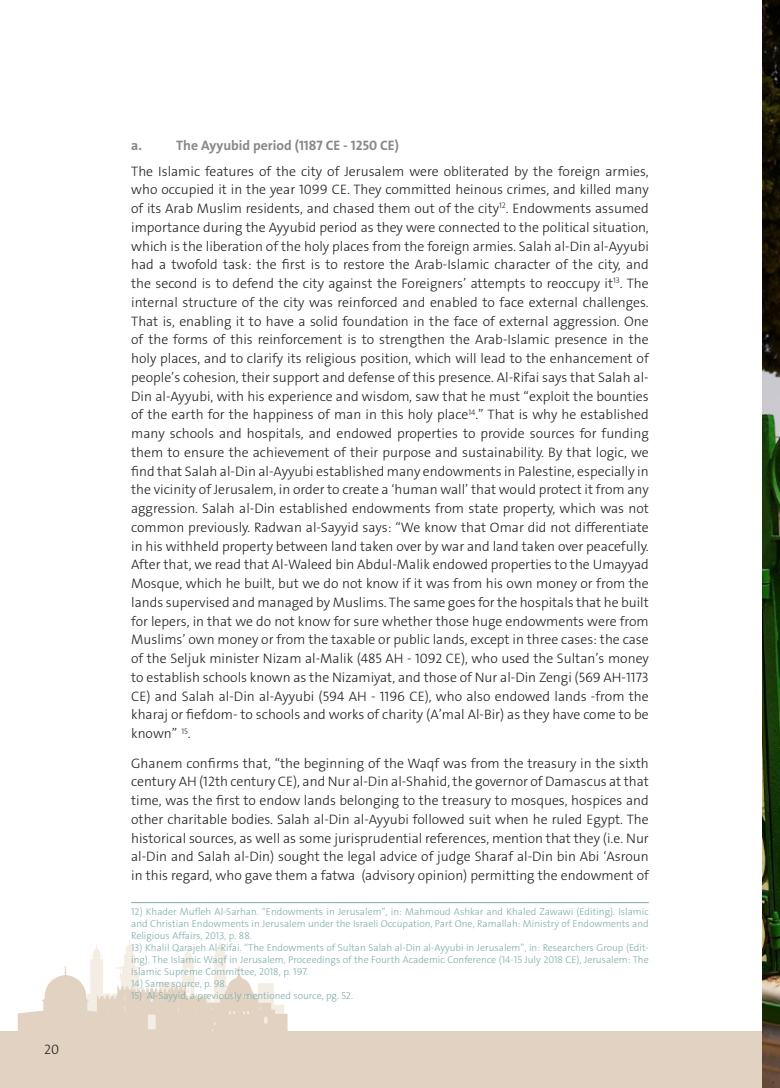
<style>
.page{position:relative;width:780px;height:1088px;background:#fff}
.page>*{position:absolute;margin:0;border:0;box-sizing:border-box;transform-origin:0 0}
.t1{font:300 13.75px/18.8px "The Sans Arabic";color:#231f20;text-align:justify}
.t2{font:700 13.75px "The Sans Arabic";color:#8a8787}
.ftnote{font:300 10px/12px "The Sans Arabic";color:#7facaa;text-align:justify}
</style>
<div class="page">
<svg style="left:5px;top:939px;width:282px;height:93px"></svg>
<div style="left:0;top:1032px;width:780px;height:56px;background:#e2d2c2"></div>
<hr style="left:131px;top:902px;width:517px;height:1px;background:#7facaa">
<img style="left:762px;top:0;width:18px;height:1088px">
<p class="t1" style="left:44px;top:1040px;width:16px">20</p>
<p class="t2" style="left:131px;top:136px;width:12px">a.</p>
<p class="t2" style="left:176px;top:136px;width:224px">The Ayyubid period (1187 CE - 1250 CE)</p>
<p class="t1" style="left:131px;top:162px;width:519px">The Islamic features of the city of Jerusalem were obliterated by the foreign armies, who occupied it in the year 1099 CE. They committed heinous crimes, and killed many of its Arab Muslim residents, and chased them out of the city<sup>12</sup>. Endowments assumed importance during the Ayyubid period as they were connected to the political situation, which is the liberation of the holy places from the foreign armies. Salah al-Din al-Ayyubi had a twofold task: the first is to restore the Arab-Islamic character of the city, and the second is to defend the city against the Foreigners’ attempts to reoccupy it<sup>13</sup>. The internal structure of the city was reinforced and enabled to face external challenges.<br>That is, enabling it to have a solid foundation in the face of external aggression. One of the forms of this reinforcement is to strengthen the Arab-Islamic presence in the holy places, and to clarify its religious position, which will lead to the enhancement of people’s cohesion, their support and defense of this presence. Al-Rifai says that Salah al-Din al-Ayyubi, with his experience and wisdom, saw that he must “exploit the bounties of the earth for the happiness of man in this holy place<sup>14</sup>.” That is why he established many schools and hospitals, and endowed properties to provide sources for funding them to ensure the achievement of their purpose and sustainability. By that logic, we find that Salah al-Din al-Ayyubi established many endowments in Palestine, especially in the vicinity of Jerusalem, in order to create a ‘human wall’ that would protect it from any aggression. Salah al-Din established endowments from state property, which was not common previously. Radwan al-Sayyid says: “We know that Omar did not differentiate in his withheld property between land taken over by war and land taken over peacefully.<br>After that, we read that Al-Waleed bin Abdul-Malik endowed properties to the Umayyad Mosque, which he built, but we do not know if it was from his own money or from the lands supervised and managed by Muslims. The same goes for the hospitals that he built for lepers, in that we do not know for sure whether those huge endowments were from Muslims’ own money or from the taxable or public lands, except in three cases: the case of the Seljuk minister Nizam al-Malik (485 AH - 1092 CE), who used the Sultan’s money to establish schools known as the Nizamiyat, and those of Nur al-Din Zengi (569 AH-1173<br>CE) and Salah al-Din al-Ayyubi (594 AH - 1196 CE), who also endowed lands -from the kharaj or fiefdom- to schools and works of charity (A’mal Al-Bir) as they have come to be known” <sup>15</sup>.</p>
<p class="t1" style="left:131px;top:753px;width:519px">Ghanem confirms that, “the beginning of the Waqf was from the treasury in the sixth century AH (12th century CE), and Nur al-Din al-Shahid, the governor of Damascus at that time, was the first to endow lands belonging to the treasury to mosques, hospices and other charitable bodies. Salah al-Din al-Ayyubi followed suit when he ruled Egypt. The historical sources, as well as some jurisprudential references, mention that they (i.e. Nur al-Din and Salah al-Din) sought the legal advice of judge Sharaf al-Din bin Abi ‘Asroun in this regard, who gave them a fatwa (advisory opinion) permitting the endowment of</p>
<p class="ftnote" style="left:131px;top:905px;width:519px">12) Khader Mufleh Al-Sarhan. “Endowments in Jerusalem”, in: Mahmoud Ashkar and Khaled Zawawi (Editing). Islamic and Christian Endowments in Jerusalem under the Israeli Occupation, Part One, Ramallah: Ministry of Endowments and Religious Affairs, 2013, p. 88.</p>
<p class="ftnote" style="left:131px;top:941px;width:519px">13) Khalil Qarajeh Al-Rifai. “The Endowments of Sultan Salah al-Din al-Ayyubi in Jerusalem”, in: Researchers Group (Edit&shy;ing). The Islamic Waqf in Jerusalem, Proceedings of the Fourth Academic Conference (14-15 July 2018 CE), Jerusalem: The Islamic Supreme Committee, 2018, p. 197.</p>
<p class="ftnote" style="left:131px;top:977px;width:97px">14) Same source, p. 98.</p>
<p class="ftnote" style="left:131px;top:989px;width:223px">15) Al-Sayyid, a previously mentioned source, pg. 52.</p>
</div>
